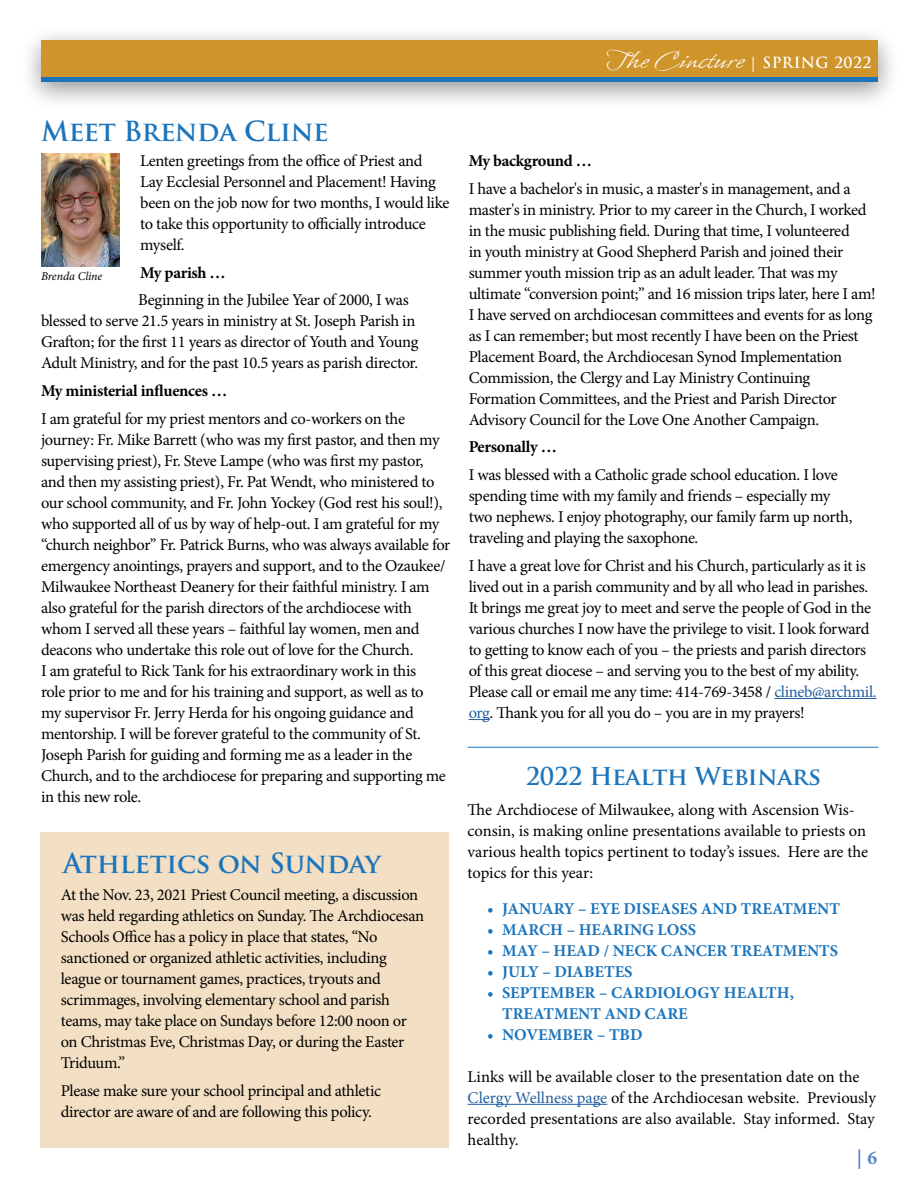
<style>
.page{position:relative;width:918px;height:1188px;background:#fff}
.page>*{position:absolute;margin:0;border:0;box-sizing:border-box;transform-origin:0 0}
.t1{font:30px "Whisper ROB";letter-spacing:.03em;color:#fff}
.t2{font:700 27px "Trajan Pro";letter-spacing:-.01em;color:#1c75bc}
.t3{font:700 24px "Trajan Pro";letter-spacing:-.01em;color:#1c75bc}
.t4{font:700 19.5px "Minion Pro";color:#5688c7}
.t5{font:16.5px/21px "Minion Pro";letter-spacing:-.02em;color:#000}
.t6{font:16.5px/21px "Minion Pro";color:#000}
.t7{font:700 16.5px/21px "Minion Pro";color:#1c75bc}
.t8{font:700 16.5px "Minion Pro";letter-spacing:-.02em;color:#000}
.t9{font:italic 12px "Minion Pro";letter-spacing:-.005em;color:#000}
.s1{font-family:"Trajan Pro";font-weight:700;font-size:15px}
.s2{color:#215e9e}
</style>
<div class="page">
<div style="left:20px;top:25px;width:880px;height:85px;background:#000;opacity:.42"></div>
<div style="left:41px;top:40px;width:837px;height:42px;background:#cf942a"></div>
<hr style="left:41px;top:78px;width:837px;height:4px;background:#1c75bc">
<hr style="left:774px;top:698px;width:103px;height:1px;background:#215e9e">
<svg style="left:469px;top:719px;width:21px;height:1px"></svg>
<img style="left:41px;top:154px;width:79px;height:112px">
<div style="left:40px;top:832px;width:409px;height:316px;background:#f3e0c4"></div>
<hr style="left:468px;top:747px;width:410px;height:1px;background:#1c75bc">
<hr style="left:468px;top:1104px;width:139px;height:1px;background:#215e9e">
<h1 class="t1" style="left:606px;top:45px;width:267px">The Cincture <span class="s1">| SPRING 2022</span></h1>
<h2 class="t2" style="left:41px;top:114px;width:289px">Meet Brenda Cline</h2>
<p class="t5" style="left:140px;top:150px;width:311px">Lenten greetings from the office of Priest and Lay Ecclesial Personnel and Placement! Having been on the job now for two months, I would like to take this opportunity to officially introduce myself.</p>
<p class="t8" style="left:140px;top:261px;width:87px">My parish …</p>
<p class="t5" style="left:41px;top:290px;width:379px;text-indent:97px">Beginning in the Jubilee Year of 2000, I was blessed to serve 21.5 years in ministry at St. Joseph Parish in Grafton; for the first 11 years as director of Youth and Young Adult Ministry, and for the past 10.5 years as parish director.</p>
<p class="t8" style="left:41px;top:379px;width:188px">My ministerial influences …</p>
<p class="t5" style="left:41px;top:408px;width:411px">I am grateful for my priest mentors and co-workers on the journey: Fr. Mike Barrett (who was my first pastor, and then my supervising priest), Fr. Steve Lampe (who was first my pastor, and then my assisting priest), Fr. Pat Wendt, who ministered to our school community, and Fr. John Yockey (God rest his soul!), who supported all of us by way of help-out. I am grateful for my “church neighbor” Fr. Patrick Burns, who was always available for emergency anointings, prayers and support, and to the Ozaukee/ Milwaukee Northeast Deanery for their faithful ministry. I am also grateful for the parish directors of the archdiocese with whom I served all these years – faithful lay women, men and deacons who undertake this role out of love for the Church.<br>I am grateful to Rick Tank for his extraordinary work in this<br>role prior to me and for his training and support, as well as to<br>my supervisor Fr. Jerry Herda for his ongoing guidance and mentorship. I will be forever grateful to the community of St.<br>Joseph Parish for guiding and forming me as a leader in the Church, and to the archdiocese for preparing and supporting me in this new role.</p>
<p class="t9" style="left:41px;top:268px;width:63px">Brenda Cline</p>
<h2 class="t2" style="left:63px;top:846px;width:319px">Athletics on Sunday</h2>
<p class="t5" style="left:61px;top:885px;width:365px">At the Nov. 23, 2021 Priest Council meeting, a discussion was held regarding athletics on Sunday. The Archdiocesan Schools Office has a policy in place that states, “No sanctioned or organized athletic activities, including league or tournament games, practices, tryouts and scrimmages, involving elementary school and parish teams, may take place on Sundays before 12:00 noon or on Christmas Eve, Christmas Day, or during the Easter Triduum.”</p>
<p class="t5" style="left:61px;top:1080px;width:322px">Please make sure your school principal and athletic director are aware of and are following this policy.</p>
<p class="t8" style="left:469px;top:149px;width:125px">My background …</p>
<p class="t5" style="left:469px;top:178px;width:409px">I have a bachelor's in music, a master's in management, and a master's in ministry. Prior to my career in the Church, I worked in the music publishing field. During that time, I volunteered<br>in youth ministry at Good Shepherd Parish and joined their summer youth mission trip as an adult leader. That was my ultimate “conversion point;” and 16 mission trips later, here I am!<br>I have served on archdiocesan committees and events for as long as I can remember; but most recently I have been on the Priest Placement Board, the Archdiocesan Synod Implementation Commission, the Clergy and Lay Ministry Continuing Formation Committees, and the Priest and Parish Director Advisory Council for the Love One Another Campaign.</p>
<p class="t8" style="left:469px;top:436px;width:90px">Personally …</p>
<p class="t5" style="left:469px;top:465px;width:385px">I was blessed with a Catholic grade school education. I love spending time with my family and friends – especially my two nephews. I enjoy photography, our family farm up north, traveling and playing the saxophone.</p>
<p class="t5" style="left:469px;top:555px;width:409px">I have a great love for Christ and his Church, particularly as it is lived out in a parish community and by all who lead in parishes.<br>It brings me great joy to meet and serve the people of God in the various churches I now have the privilege to visit. I look forward to getting to know each of you – the priests and parish directors of this great diocese – and serving you to the best of my ability.<br>Please call or email me any time: 414-769-3458 / <span class="s2">clineb@archmil. org</span>. Thank you for all you do – you are in my prayers!</p>
<h3 class="t3" style="left:526px;top:761px;width:297px">2022 Health Webinars</h3>
<p class="t6" style="left:468px;top:799px;width:402px">The Archdiocese of Milwaukee, along with Ascension Wis&shy;consin, is making online presentations available to priests on various health topics pertinent to today’s issues. Here are the topics for this year:</p>
<p class="t7" style="left:487px;top:898px;width:354px">• JANUARY – EYE DISEASES AND TREATMENT</p>
<p class="t7" style="left:487px;top:919px;width:210px">• MARCH – HEARING LOSS</p>
<p class="t7" style="left:487px;top:940px;width:353px">• MAY – HEAD / NECK CANCER TREATMENTS</p>
<p class="t7" style="left:487px;top:961px;width:147px">• JULY – DIABETES</p>
<p class="t7" style="left:502px;top:982px;width:293px;text-indent:-15px">• SEPTEMBER – CARDIOLOGY HEALTH,<br>TREATMENT AND CARE</p>
<p class="t7" style="left:487px;top:1024px;width:157px">• NOVEMBER – TBD</p>
<p class="t6" style="left:468px;top:1066px;width:410px">Links will be available closer to the presentation date on the <span class="s2">Clergy Wellness page</span> of the Archdiocesan website. Previously recorded presentations are also available. Stay informed. Stay healthy.</p>
<p class="t4" style="left:857px;top:1144px;width:22px">| 6</p>
</div>
